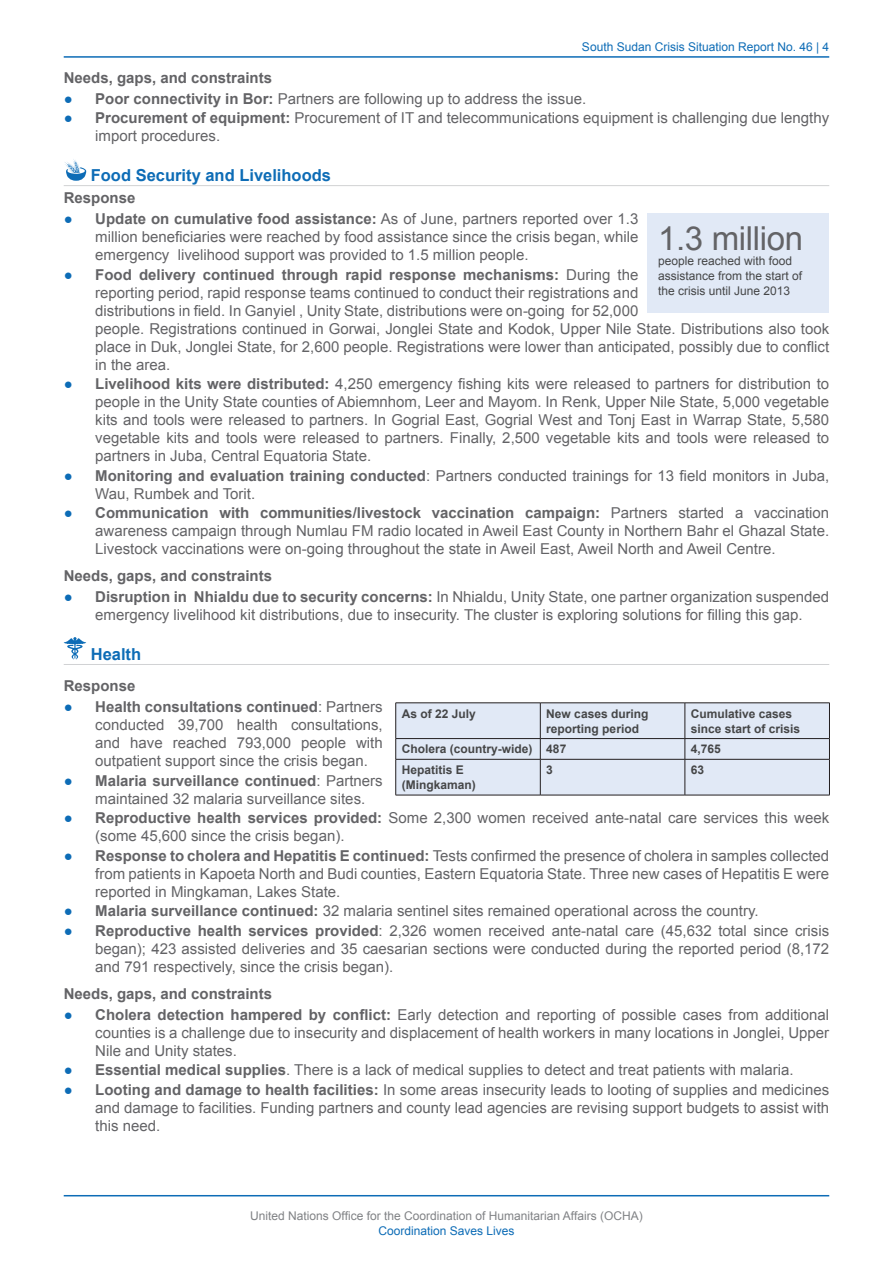
<style>
.page{position:relative;width:893px;height:1263px;background:#fff}
.page>*{position:absolute;margin:0;border:0;box-sizing:border-box;transform-origin:0 0}
.t1{font:33px "Arial";letter-spacing:-.01em;color:#636366}
.t2{font:700 16.5px "Arial";color:#0d6cb6}
.t3{font:15px/18px "Arial";color:#636366;text-align:justify}
.t4{font:700 15px "Arial";color:#636366}
.t5{font:700 12px/15px "Arial";color:#454647}
.t6{font:12px/15px "Arial";color:#454647}
.t7{font:12px "Arial";color:#808285}
.t8{font:12px "Arial";color:#0d6cb6}
.s1{color:#0d6cb6}
.s2{font-weight:700}
</style>
<div class="page">
<hr style="left:64px;top:56px;width:765px;height:2px;background:#0d6cb6">
<hr style="left:64px;top:1195px;width:765px;height:1px;background:#0d6cb6">
<hr style="left:64px;top:185px;width:765px;height:1px;background:#d1d2d4">
<hr style="left:64px;top:664px;width:765px;height:1px;background:#d1d2d4">
<svg style="left:65px;top:159px;width:21px;height:22px"></svg>
<svg style="left:64px;top:637px;width:22px;height:23px"></svg>
<div style="left:647px;top:213px;width:182px;height:100px;background:#e1e9f6"></div>
<hr style="left:395px;top:702px;width:145px;height:1px;background:#231f20">
<hr style="left:540px;top:702px;width:145px;height:1px;background:#231f20">
<hr style="left:685px;top:702px;width:145px;height:1px;background:#231f20">
<div style="left:395px;top:703px;width:435px;height:92px;background:#e1e9f6"></div>
<hr style="left:395px;top:759px;width:145px;height:1px;background:#231f20">
<hr style="left:395px;top:759px;width:1px;height:36px;background:#231f20">
<hr style="left:540px;top:759px;width:145px;height:1px;background:#231f20">
<hr style="left:540px;top:759px;width:1px;height:36px;background:#231f20">
<hr style="left:685px;top:759px;width:145px;height:1px;background:#231f20">
<hr style="left:685px;top:759px;width:1px;height:36px;background:#231f20">
<hr style="left:829px;top:759px;width:1px;height:36px;background:#231f20">
<hr style="left:395px;top:795px;width:145px;height:1px;background:#231f20">
<hr style="left:540px;top:795px;width:145px;height:1px;background:#231f20">
<hr style="left:685px;top:795px;width:145px;height:1px;background:#231f20">
<p class="t8" style="left:582px;top:39px;width:249px">South Sudan Crisis Situation Report No. 46 | 4</p>
<p class="t4" style="left:64px;top:68px;width:210px">Needs, gaps, and constraints</p>
<p class="t3" style="left:64px;top:90px;width:524px"><span class="s1">●</span> <span class="s2">Poor connectivity in Bor:</span> Partners are following up to address the issue.</p>
<p class="t3" style="left:95px;top:109px;width:735px;text-indent:-32px"><span class="s1">●</span> <span class="s2">Procurement of equipment:</span> Procurement of IT and telecommunications equipment is challenging due lengthy import procedures.</p>
<p class="t2" style="left:91px;top:164px;width:242px">Food Security and Livelihoods</p>
<p class="t4" style="left:64px;top:188px;width:73px">Response</p>
<p class="t3" style="left:95px;top:210px;width:545px;text-indent:-32px"><span class="s1">●</span> <span class="s2">Update on cumulative food assistance:</span> As of June, partners reported over 1.3 million beneficiaries were reached by food assistance since the crisis began, while emergency livelihood support was provided to 1.5 million people.</p>
<p class="t3" style="left:95px;top:266px;width:735px;text-align:left;text-indent:-32px"><span class="s1">●</span> <span class="s2">Food delivery continued through rapid response mechanisms:</span> During the<br>reporting period, rapid response teams continued to conduct their registrations and<br>distributions in field. In Ganyiel , Unity State, distributions were on-going for 52,000<br>people. Registrations continued in Gorwai, Jonglei State and Kodok, Upper Nile State. Distributions also took place in Duk, Jonglei State, for 2,600 people. Registrations were lower than anticipated, possibly due to conflict in the area.</p>
<p class="t3" style="left:95px;top:375px;width:735px;text-indent:-32px"><span class="s1">●</span> <span class="s2">Livelihood kits were distributed:</span> 4,250 emergency fishing kits were released to partners for distribution to people in the Unity State counties of Abiemnhom, Leer and Mayom. In Renk, Upper Nile State, 5,000 vegetable kits and tools were released to partners. In Gogrial East, Gogrial West and Tonj East in Warrap State, 5,580 vegetable kits and tools were released to partners. Finally, 2,500 vegetable kits and tools were released to partners in Juba, Central Equatoria State.</p>
<p class="t3" style="left:95px;top:467px;width:735px;text-indent:-32px"><span class="s1">●</span> <span class="s2">Monitoring and evaluation training conducted</span>: Partners conducted trainings for 13 field monitors in Juba,<br>Wau, Rumbek and Torit.</p>
<p class="t3" style="left:95px;top:504px;width:735px;text-indent:-32px"><span class="s1">●</span> <span class="s2">Communication with communities/livestock vaccination campaign:</span> Partners started a vaccination awareness campaign through Numlau FM radio located in Aweil East County in Northern Bahr el Ghazal State.<br>Livestock vaccinations were on-going throughout the state in Aweil East, Aweil North and Aweil Centre.</p>
<p class="t4" style="left:64px;top:566px;width:210px">Needs, gaps, and constraints</p>
<p class="t3" style="left:64px;top:588px;width:767px;text-align:center"><span class="s1">●</span> <span class="s2">Disruption in Nhialdu due to security concerns:</span> In Nhialdu, Unity State, one partner organization suspended emergency livelihood kit distributions, due to insecurity. The cluster is exploring solutions for filling this gap.</p>
<p class="t2" style="left:91px;top:643px;width:52px">Health</p>
<p class="t4" style="left:64px;top:676px;width:73px">Response</p>
<p class="t3" style="left:95px;top:698px;width:289px;text-indent:-32px"><span class="s1">●</span> <span class="s2">Health consultations continued</span>: Partners conducted 39,700 health consultations, and have reached 793,000 people with outpatient support since the crisis began.</p>
<p class="t3" style="left:95px;top:771px;width:289px;text-indent:-31px"><span class="s1">●</span> <span class="s2">Malaria surveillance continued</span>: Partners maintained 32 malaria surveillance sites.</p>
<p class="t3" style="left:95px;top:809px;width:735px;text-indent:-32px"><span class="s1">●</span> <span class="s2">Reproductive health services provided:</span> Some 2,300 women received ante-natal care services this week (some 45,600 since the crisis began).</p>
<p class="t3" style="left:95px;top:846px;width:735px;text-indent:-32px"><span class="s1">●</span> <span class="s2">Response to cholera and Hepatitis E continued:</span> Tests confirmed the presence of cholera in samples collected from patients in Kapoeta North and Budi counties, Eastern Equatoria State. Three new cases of Hepatitis E were reported in Mingkaman, Lakes State.</p>
<p class="t3" style="left:64px;top:902px;width:696px"><span class="s1">●</span> <span class="s2">Malaria surveillance continued:</span> 32 malaria sentinel sites remained operat--ional across the country.</p>
<p class="t3" style="left:95px;top:921px;width:735px;text-indent:-32px"><span class="s1">●</span> <span class="s2">Reproductive health services provided</span>: 2,326 women received ante-natal care (45,632 total since crisis began); 423 assisted deliveries and 35 caesarian sections were conducted during the reported period (8,172 and 791 respectively, since the crisis began).</p>
<p class="t4" style="left:64px;top:983px;width:210px">Needs, gaps, and constraints</p>
<p class="t3" style="left:95px;top:1005px;width:735px;text-indent:-32px"><span class="s1">●</span> <span class="s2">Cholera detection hampered by conflict:</span> Early detection and reporting of possible cases from additional counties is a challenge due to insecurity and displacement of health workers in many locations in Jonglei, Upper Nile and Unity states.</p>
<p class="t3" style="left:64px;top:1061px;width:731px"><span class="s1">●</span> <span class="s2">Essential medical supplies</span>. There is a lack of medical supplies to detect and treat patients with malaria.</p>
<p class="t3" style="left:95px;top:1080px;width:735px;text-indent:-32px"><span class="s1">●</span> <span class="s2">Looting and damage to health facilities:</span> In some areas insecurity leads to looting of supplies and medicines and damage to facilities. Funding partners and county lead agencies are revising support budgets to assist with this need.</p>
<h1 class="t1" style="left:658px;top:217px;width:147px">1.3 million</h1>
<p class="t6" style="left:658px;top:253px;width:146px">people reached with food assistance from the start of the crisis until June 2013</p>
<p class="t5" style="left:402px;top:706px;width:76px">As of 22 July</p>
<p class="t5" style="left:546px;top:706px;width:104px">New cases during reporting period</p>
<p class="t5" style="left:691px;top:706px;width:111px">Cumulative cases since start of crisis</p>
<p class="t5" style="left:402px;top:742px;width:166px">Cholera (country-wide) 487</p>
<p class="t5" style="left:691px;top:742px;width:32px">4,765</p>
<p class="t5" style="left:402px;top:763px;width:76px">Hepatitis E (Mingkaman)</p>
<p class="t5" style="left:546px;top:763px;width:8px">3</p>
<p class="t5" style="left:691px;top:763px;width:15px">63</p>
<p class="t7" style="left:250px;top:1208px;width:394px">United Nations Office for the Coordination of Humanitarian Affairs (OCHA)</p>
<p class="t8" style="left:378px;top:1222px;width:138px">Coordination Saves Lives</p>
</div>
